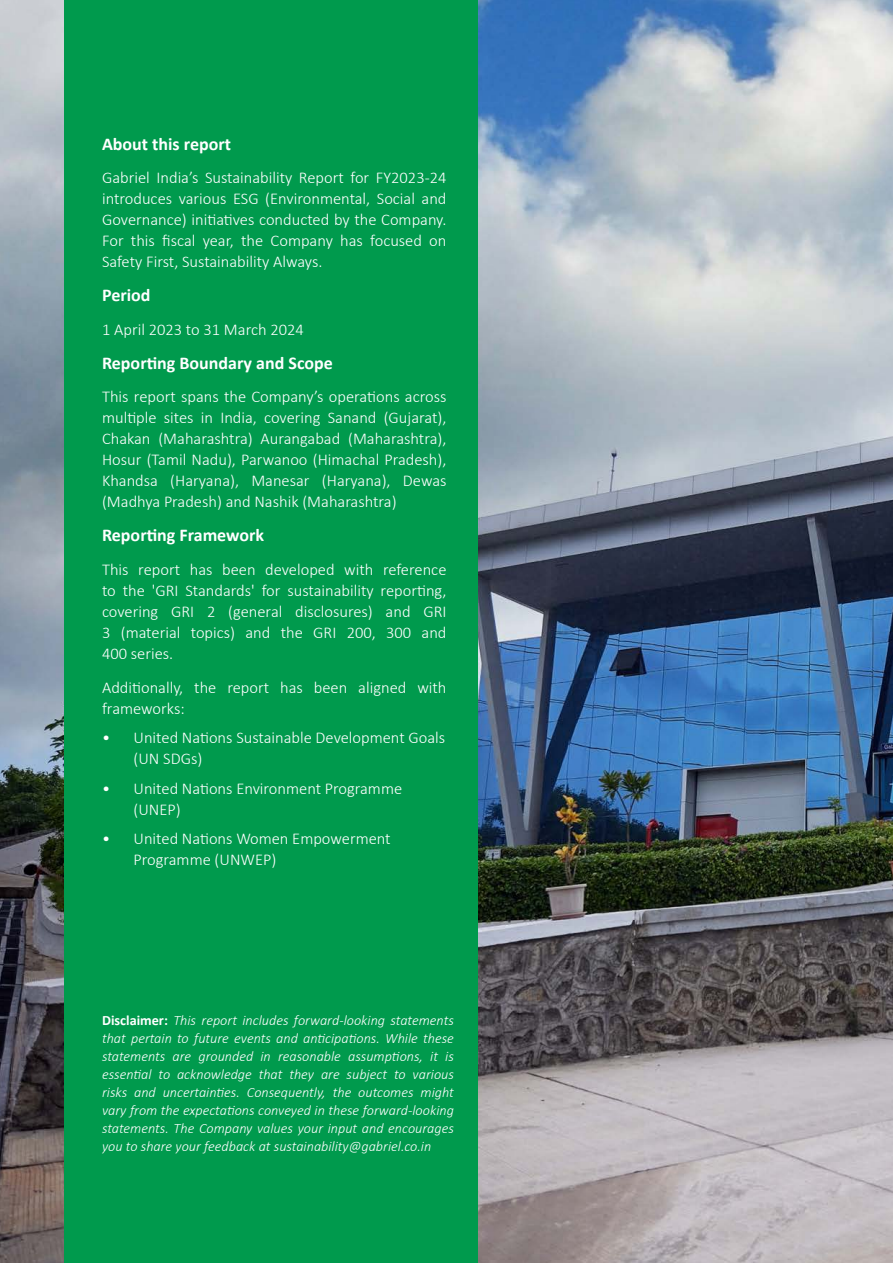
<style>
.page{position:relative;width:893px;height:1263px;background:#fff}
.page>*{position:absolute;margin:0;border:0;box-sizing:border-box;transform-origin:0 0}
.t1{font:700 18px "Calibri";color:#fff}
.t2{font:300 16.5px/21px "Calibri";color:#fff}
.t3{font:italic 300 14.25px/18px "Calibri";color:#fff;text-align:justify}
.s1{font-weight:700;font-style:normal}
</style>
<div class="page">
<img style="left:0;top:0;width:893px;height:1263px">
<div style="left:65px;top:0;width:413px;height:1263px;background:#009a4d"></div>
<p class="t1" style="left:102px;top:131px;width:131px">About this report</p>
<p class="t2" style="left:102px;top:167px;width:346px;text-align:justify">Gabriel India’s Sustainability Report for FY2023-24 introduces various ESG (Environmental, Social and Governance) initiatives conducted by the Company.<br>For this fiscal year, the Company has focused on Safety First, Sustainability Always.</p>
<p class="t1" style="left:102px;top:282px;width:50px">Period</p>
<p class="t2" style="left:102px;top:319px;width:203px">1 April 2023 to 31 March 2024</p>
<p class="t1" style="left:102px;top:350px;width:232px">Reporting Boundary and Scope</p>
<p class="t2" style="left:102px;top:386px;width:346px;text-align:justify">This report spans the Company’s operations across multiple sites in India, covering Sanand (Gujarat), Chakan (Maharashtra) Aurangabad (Maharashtra), Hosur (Tamil Nadu), Parwanoo (Himachal Pradesh), Khandsa (Haryana), Manesar (Haryana), Dewas (Madhya Pradesh) and Nashik (Maharashtra)</p>
<p class="t1" style="left:102px;top:522px;width:164px">Reporting Framework</p>
<p class="t2" style="left:102px;top:559px;width:346px;text-align:justify">This report has been developed with reference to the 'GRI Standards' for sustainability reporting, covering GRI 2 (general disclosures) and GRI 3 (material topics) and the GRI 200, 300 and 400 series.</p>
<p class="t2" style="left:102px;top:676px;width:346px">Additionally, the report has been aligned with frameworks:</p>
<p class="t2" style="left:134px;top:727px;width:313px;text-indent:-31px">• United Nations Sustainable Development Goals (UN SDGs)</p>
<p class="t2" style="left:134px;top:778px;width:270px;text-indent:-31px">• United Nations Environment Programme (UNEP)</p>
<p class="t2" style="left:134px;top:828px;width:259px;text-indent:-31px">• United Nations Women Empowerment<br>Programme (UNWEP)</p>
<p class="t3" style="left:102px;top:1011px;width:353px"><span class="s1">Disclaimer:</span> This report includes forward-looking statements that pertain to future events and anticipations. While these statements are grounded in reasonable assumptions, it is essential to acknowledge that they are subject to various risks and uncertainties. Consequently, the outcomes might vary from the expectations conveyed in these forward-looking statements. The Company values your input and encourages you to share your feedback at sustainability@gabriel.co.in</p>
</div>
